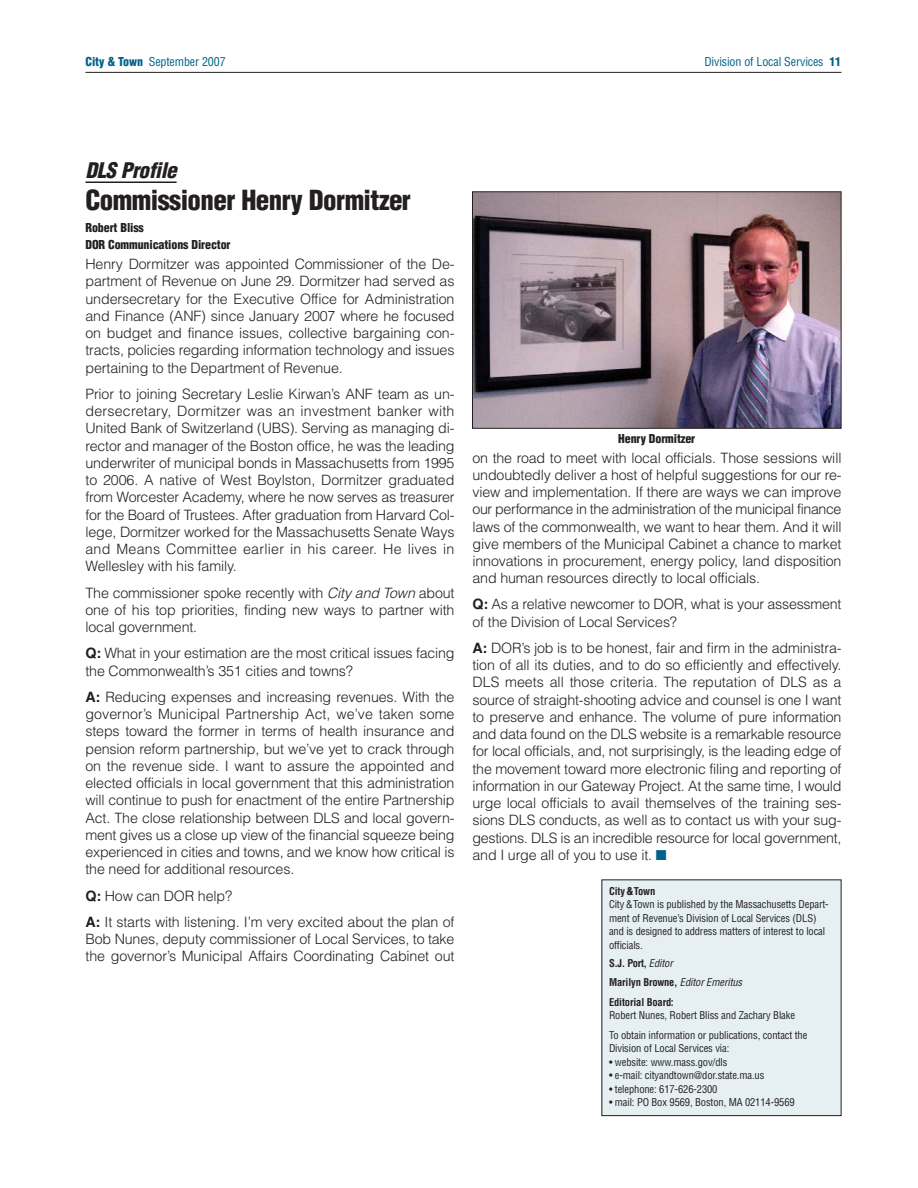
<style>
.page{position:relative;width:918px;height:1188px;background:#fff}
.page>*{position:absolute;margin:0;border:0;box-sizing:border-box;transform-origin:0 0}
.t1{font:900 condensed 27px "Helvetica";letter-spacing:-.02em;color:#231f20}
.t2{font:italic 900 condensed 21px "Helvetica";color:#231f20}
.t3{font:300 14.25px/17.2px "Helvetica";letter-spacing:-.01em;color:#231f20;text-align:justify}
.t4{font:900 condensed 12px/17.2px "Helvetica";letter-spacing:-.01em;color:#231f20}
.t5{font:condensed 12px "Helvetica";letter-spacing:-.01em;color:#006289}
.t6{font:condensed 10.5px/13.5px "Helvetica";letter-spacing:-.01em;color:#231f20}
.t7{font:700 condensed 10.5px/19.5px "Helvetica";letter-spacing:-.01em;color:#231f20}
.s1{font-weight:900}
.s2{font-style:italic}
.s3{font-weight:700}
.s4{color:#006289}
.s5{font-weight:400;font-style:italic}
</style>
<div class="page">
<hr style="left:86px;top:72px;width:756px;height:1px;background:#231f20">
<img style="left:474px;top:193px;width:365px;height:234px">
<div style="left:472px;top:191px;width:369px;height:238px;border:1px solid #231f20"></div>
<div style="left:602px;top:880px;width:239px;height:236px;background:#e6f0f3"></div>
<hr style="left:86px;top:182px;width:91px;height:1px;background:#231f20">
<p class="t5" style="left:86px;top:57px;width:142px"><span class="s1">City &amp; Town</span> September 2007</p>
<p class="t5" style="left:704px;top:57px;width:138px">Division of Local Services <span class="s1">11</span></p>
<h2 class="t2" style="left:86px;top:162px;width:97px">DLS Profile</h2>
<h1 class="t1" style="left:86px;top:190px;width:327px">Commissioner Henry Dormitzer</h1>
<p class="t4" style="left:86px;top:220px;width:147px">Robert Bliss<br>DOR Communications Director</p>
<p class="t3" style="left:86px;top:257px;width:371px">Henry Dormitzer was appointed Commissioner of the De&shy;partment of Revenue on June 29. Dormitzer had served as undersecretary for the Executive Office for Administration and Finance (ANF) since January 2007 where he focused on budget and finance issues, collective bargaining con&shy;tracts, policies regarding information technology and issues pertaining to the Department of Revenue.</p>
<p class="t3" style="left:86px;top:387px;width:371px">Prior to joining Secretary Leslie Kirwan’s ANF team as un&shy;dersecretary, Dormitzer was an investment banker with United Bank of Switzerland (UBS). Serving as managing di&shy;rector and manager of the Boston office, he was the leading underwriter of municipal bonds in Massachusetts from 1995 to 2006. A native of West Boylston, Dormitzer graduated from Worcester Academy, where he now serves as treasurer for the Board of Trustees. After graduation from Harvard Col&shy;lege, Dormitzer worked for the Massachusetts Senate Ways and Means Committee earlier in his career. He lives in Wellesley with his family.</p>
<p class="t3" style="left:85px;top:585px;width:371px">The commissioner spoke recently with <span class="s2">City and Town</span>about one of his top priorities, finding new ways to partner with local government.</p>
<p class="t3" style="left:85px;top:646px;width:370px"><span class="s3">Q:</span> What in your estimation are the most critical issues facing the Commonwealth’s 351 cities and towns?</p>
<p class="t3" style="left:85px;top:690px;width:371px"><span class="s3">A:</span> Reducing expenses and increasing revenues. With the governor’s Municipal Partnership Act, we’ve taken some steps toward the former in terms of health insurance and pension reform partnership, but we’ve yet to crack through on the revenue side. I want to assure the appointed and elected officials in local government that this administration will continue to push for enactment of the entire Partnership Act. The close relationship between DLS and local govern&shy;ment gives us a close up view of the financial squeeze being experienced in cities and towns, and we know how critical is the need for additional resources.</p>
<p class="t3" style="left:85px;top:884px;width:371px;line-height:26.2px"><span class="s3">Q:</span> How can DOR help?<br><span class="s3">A:</span> It starts with listening. I’m very excited about the plan of</p>
<p class="t3" style="left:85px;top:932px;width:371px">Bob Nunes, deputy commissioner of Local Services, to take the governor’s Municipal Affairs Coordinating Cabinet out</p>
<p class="t4" style="left:618px;top:431px;width:78px">Henry Dormitzer</p>
<p class="t3" style="left:472px;top:450px;width:371px">on the road to meet with local officials. Those sessions will undoubtedly deliver a host of helpful suggestions for our re&shy;view and implementation. If there are ways we can improve our performance in the administration of the municipal finance laws of the commonwealth, we want to hear them. And it will give members of the Municipal Cabinet a chance to market innovations in procurement, energy policy, land disposition and human resources directly to local officials.</p>
<p class="t3" style="left:472px;top:597px;width:370px"><span class="s3">Q:</span> As a relative newcomer to DOR, what is your assessment of the Division of Local Services?</p>
<p class="t3" style="left:472px;top:641px;width:371px"><span class="s3">A:</span> DOR’s job is to be honest, fair and firm in the administra&shy;tion of all its duties, and to do so efficiently and effectively.<br>DLS meets all those criteria. The reputation of DLS as a source of straight-shooting advice and counsel is one I want to preserve and enhance. The volume of pure information and data found on the DLS website is a remarkable resource for local officials, and, not surprisingly, is the leading edge of the movement toward more electronic filing and reporting of information in our Gateway Project. At the same time, I would urge local officials to avail themselves of the training ses&shy;sions DLS conducts, as well as to contact us with your sug&shy;gestions. DLS is an incredible resource for local government, and I urge all of you to use it. <span class="s4">■</span></p>
<p class="t6" style="left:609px;top:885px;width:221px"><span class="s3">City</span><span class="s1">&amp;</span><span class="s3">Town<br></span>City &amp;Town is published by the Massachusetts Depart&shy;ment of Revenue’s Division of Local Services (DLS) and is designed to address matters of interest to local officials.</p>
<p class="t7" style="left:609px;top:954px;width:137px">S.J. Port, <span class="s5">Editor<br></span>Marilyn Browne, <span class="s5">EditorEmeritus<br></span>Editorial Board:</p>
<p class="t6" style="left:609px;top:1007px;width:200px;line-height:19.5px">Robert Nunes, Robert Bliss and Zachary Blake<br>To obtain information or publications, contact the</p>
<p class="t6" style="left:609px;top:1043px;width:122px">Division of Local Services via:</p>
<p class="t6" style="left:609px;top:1056px;width:120px">• website: www.mass.gov/dls</p>
<p class="t6" style="left:609px;top:1070px;width:157px">• e-mail: cityandtown@dor.state.ma.us</p>
<p class="t6" style="left:609px;top:1083px;width:110px">• telephone: 617-626-2300</p>
<p class="t6" style="left:609px;top:1097px;width:187px">• mail: PO Box 9569, Boston, MA 02114-9569</p>
</div>
